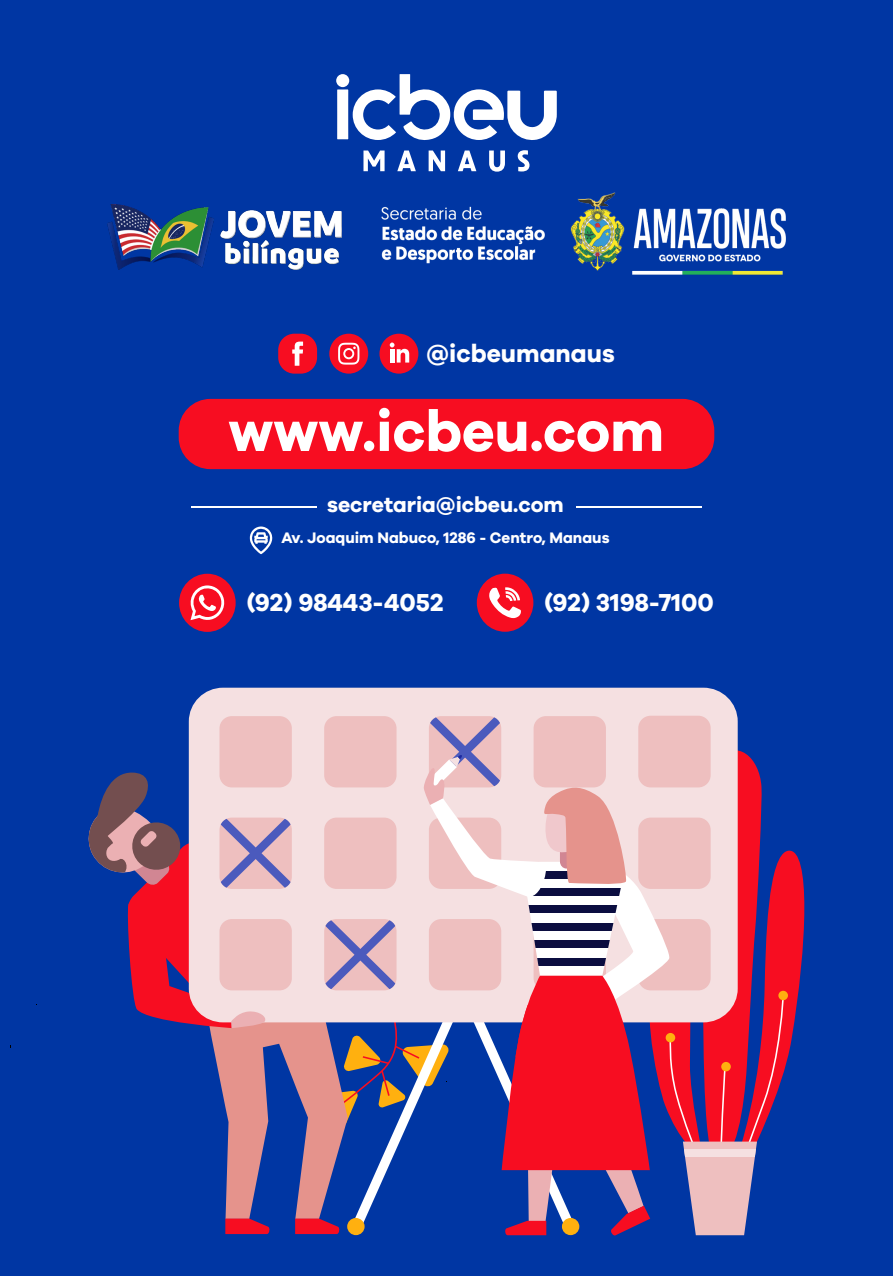
<style>
.page{position:relative;width:893px;height:1276px;background:#fff}
.page>*{position:absolute;margin:0;border:0;box-sizing:border-box;transform-origin:0 0}
.t1{font:700 58.2px "Galano Grotesque";color:#fff}
.t2{font:700 25.35px "Galano Grotesque";color:#fff}
.t3{font:700 21.75px "Galano Grotesque";color:#fff}
.t4{font:700 15.75px "Galano Grotesque";color:#fff}
</style>
<div class="page">
<div style="left:0;top:1px;width:893px;height:1275px;background:#0036a3"></div>
<div style="left:189px;top:687px;width:549px;height:335px;background:#f5e0e1;border-radius:34px"></div>
<svg style="left:88px;top:716px;width:717px;height:520px"></svg>
<div style="left:179px;top:399px;width:535px;height:70px;background:#f70d21;border-radius:32px"></div>
<svg style="left:379px;top:334px;width:39px;height:40px"></svg>
<div style="left:278px;top:334px;width:39px;height:40px;background:#f70d21;border-radius:16px"></div>
<svg style="left:292px;top:341px;width:11px;height:25px"></svg>
<svg style="left:329px;top:334px;width:39px;height:40px"></svg>
<div style="left:179px;top:574px;width:57px;height:58px;background:#f70d21;border-radius:50%"></div>
<svg style="left:190px;top:585px;width:35px;height:35px"></svg>
<div style="left:477px;top:573px;width:56px;height:59px;background:#f70d21;border-radius:50%"></div>
<svg style="left:489px;top:587px;width:32px;height:31px"></svg>
<hr style="left:191px;top:505px;width:126px;height:2px;background:#fff">
<hr style="left:576px;top:506px;width:125px;height:2px;background:#fff">
<svg style="left:249px;top:526px;width:23px;height:28px"></svg>
<svg style="left:363px;top:150px;width:22px;height:21px"></svg>
<svg style="left:397px;top:150px;width:19px;height:21px"></svg>
<svg style="left:429px;top:150px;width:16px;height:21px"></svg>
<svg style="left:458px;top:150px;width:18px;height:21px"></svg>
<svg style="left:489px;top:150px;width:16px;height:22px"></svg>
<svg style="left:518px;top:150px;width:11px;height:21px"></svg>
<svg style="left:337px;top:74px;width:220px;height:66px"></svg>
<img style="left:381px;top:193px;width:404px;height:82px">
<img style="left:107px;top:205px;width:234px;height:64px">
<p class="t2" style="left:426px;top:338px;width:190px">@icbeumanaus</p>
<h1 class="t1" style="left:228px;top:395px;width:437px">www.icbeu.com</h1>
<p class="t3" style="left:327px;top:491px;width:238px">secretaria@icbeu.com</p>
<p class="t4" style="left:281px;top:527px;width:330px">Av. Joaquim Nabuco, 1286 - Centro, Manaus</p>
<p class="t2" style="left:247px;top:587px;width:198px">(92) 98443-4052</p>
<p class="t2" style="left:544px;top:587px;width:171px">(92) 3198-7100</p>
</div>
